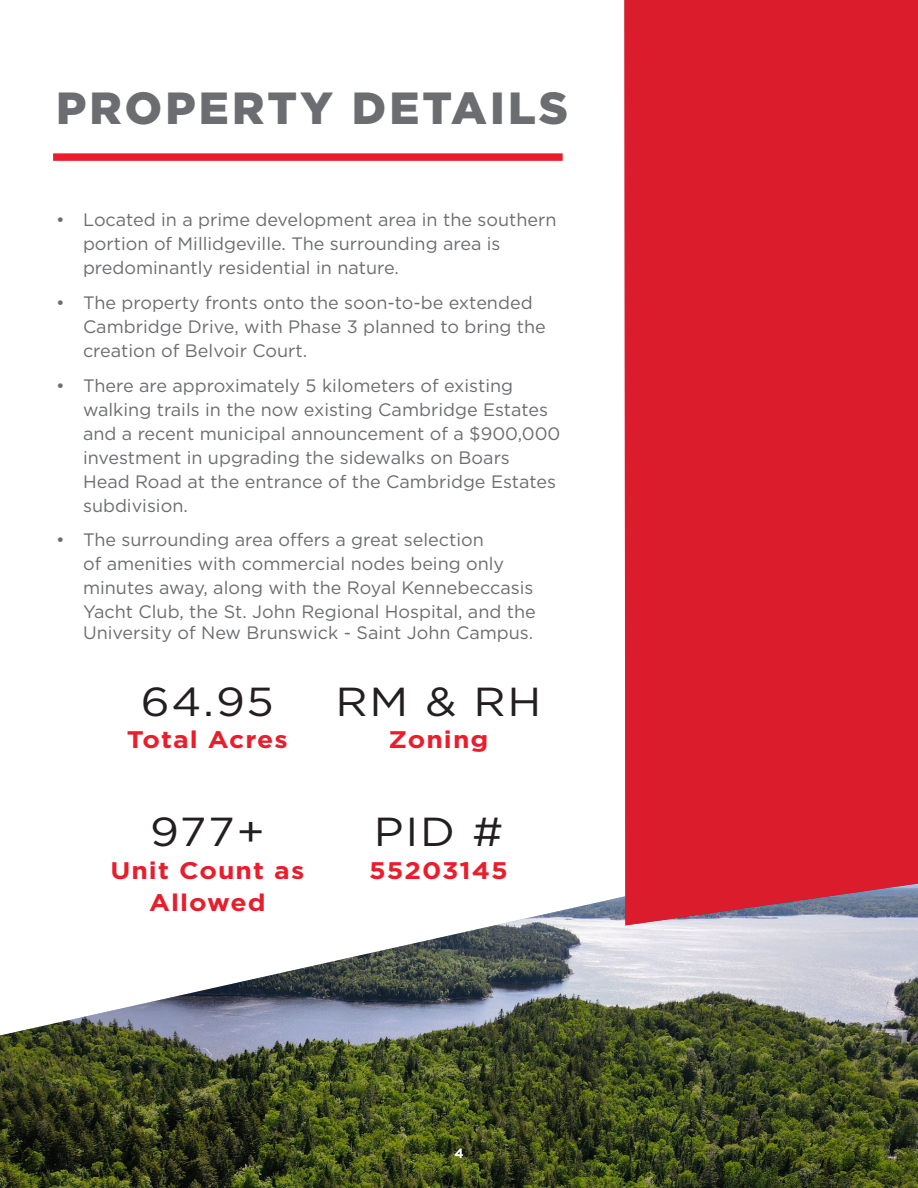
<style>
.page{position:relative;width:918px;height:1188px;background:#fff}
.page>*{position:absolute;margin:0;border:0;box-sizing:border-box;transform-origin:0 0}
.Page_header{font:900 45px "Gotham";letter-spacing:.07em;color:#6c6d70}
.t1{font:40.5px "Gotham";letter-spacing:.04em;color:#231f20;scale:1.1 1}
.t2{font:700 24px "Gotham";letter-spacing:.04em;color:#eb1c2c;scale:1.1 1}
.t3{font:18px/24px "Gotham";color:#6c6d70}
.t4{font:700 13.5px "Gotham";color:#fff}
</style>
<div class="page">
<img style="left:0;top:896px;width:918px;height:292px">
<div style="left:53px;top:153px;width:510px;height:8px;background:#eb1c2c"></div>
<div style="left:624px;top:0;width:294px;height:925px;background:#da1c2c"></div>
<p class="Page_header" style="left:56px;top:82px;width:514px">PROPERTY DETAILS</p>
<p class="t3" style="left:83px;top:207px;width:475px;text-indent:-27px">• Located in a prime development area in the southern portion of Millidgeville. The surrounding area is predominantly residential in nature.</p>
<p class="t3" style="left:83px;top:290px;width:464px;text-indent:-27px">• The property fronts onto the soon-to-be extended<br>Cambridge Drive, with Phase 3 planned to bring the creation of Belvoir Court.</p>
<p class="t3" style="left:83px;top:373px;width:479px;text-indent:-27px">• There are approximately 5 kilometers of existing walking trails in the now existing Cambridge Estates and a recent municipal announcement of a $900,000 investment in upgrading the sidewalks on Boars Head Road at the entrance of the Cambridge Estates subdivision.</p>
<p class="t3" style="left:83px;top:528px;width:454px;text-indent:-27px">• The surrounding area offers a great selection<br>of amenities with commercial nodes being only minutes away, along with the Royal Kennebeccasis Yacht Club, the St. John Regional Hospital, and the</p>
<p class="t3" style="left:83px;top:621px;width:452px">University of New Brunswick - Saint John Campus.</p>
<p class="t1" style="left:141px;top:675px;width:122px">64.95</p>
<p class="t2" style="left:127px;top:724px;width:148px">Total Acres</p>
<p class="t1" style="left:150px;top:806px;width:106px">977+</p>
<p class="t2" style="left:110px;top:854px;width:178px">Unit Count as</p>
<p class="t2" style="left:149px;top:887px;width:107px">Allowed</p>
<p class="t1" style="left:336px;top:675px;width:189px">RM &amp; RH</p>
<p class="t2" style="left:389px;top:724px;width:92px">Zoning</p>
<p class="t1" style="left:374px;top:806px;width:119px">PID #</p>
<p class="t2" style="left:369px;top:854px;width:128px">55203145</p>
<p class="t4" style="left:454px;top:1144px;width:11px">4</p>
</div>
